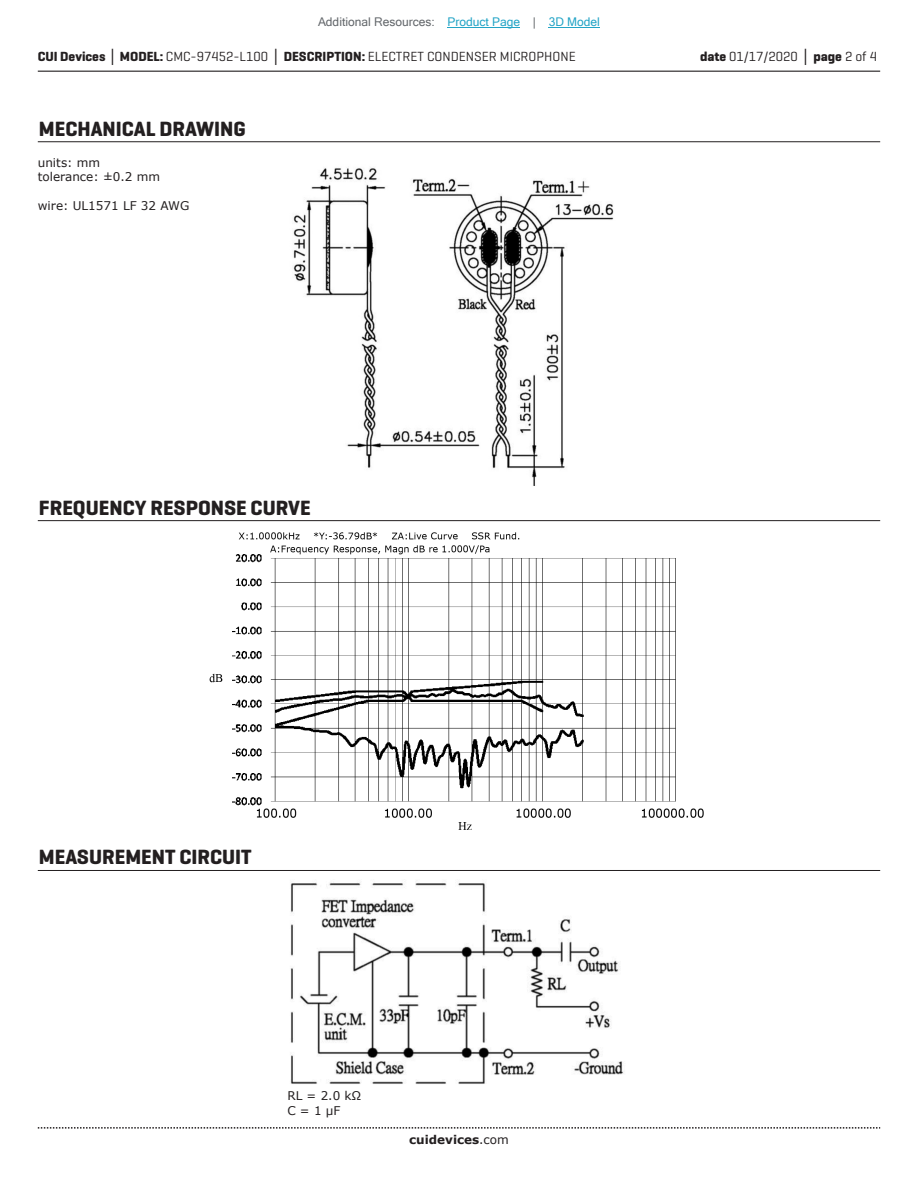
<style>
.page{position:relative;width:918px;height:1188px;background:#fff}
.page>*{position:absolute;margin:0;border:0;box-sizing:border-box;transform-origin:0 0}
.t1{font:700 21px "Geogrotesque";color:#231f20}
.t2{font:13.5px "Geogrotesque";color:#231f20}
.t3{font:12px/14.4px "Verdana";color:#231f20}
.t4{font:12px "Microsoft Sans Serif";color:#63676b}
.t5{font:700 12px "Verdana";color:#231f20}
.s1{color:#23a4c6}
.s2{font-weight:700}
.s3{font-family:"Verdana";font-weight:700}
.s4{font-weight:400}
</style>
<div class="page">
<hr style="left:38px;top:71px;width:842px;height:1px;background:#231f20">
<svg style="left:38px;top:1127px;width:842px;height:2px"></svg>
<hr style="left:38px;top:141px;width:842px;height:1px;background:#231f20">
<img style="left:293px;top:168px;width:321px;height:318px">
<hr style="left:38px;top:520px;width:842px;height:1px;background:#231f20">
<hr style="left:38px;top:870px;width:842px;height:1px;background:#231f20">
<img style="left:209px;top:532px;width:495px;height:298px">
<img style="left:290px;top:882px;width:334px;height:202px">
<hr style="left:448px;top:27px;width:72px;height:1px;background:#23a4c6">
<hr style="left:549px;top:27px;width:51px;height:1px;background:#23a4c6">
<p class="t4" style="left:318px;top:15px;width:283px">Additional Resources: <span class="s1">Product Page</span> | <span class="s1">3D Model</span></p>
<p class="t2" style="left:38px;top:48px;width:539px"><span class="s2">CUI Devices</span> <span class="s3">│</span> <span class="s2">MODEL:</span> CMC-97452-L100 <span class="s3">│</span> <span class="s2">DESCRIPTION:</span> ELECTRET CONDENSER MICROPHONE</p>
<h1 class="t1" style="left:39px;top:116px;width:208px">MECHANICAL DRAWING</h1>
<p class="t3" style="left:38px;top:155px;width:124px">units: mm tolerance: ±0.2 mm</p>
<p class="t3" style="left:38px;top:198px;width:153px">wire: UL1571 LF 32 AWG</p>
<p class="t2" style="left:700px;top:48px;width:179px"><span class="s2">date</span> 01/17/2020 <span class="s3">│</span> <span class="s2">page</span> 2 of 4</p>
<h1 class="t1" style="left:39px;top:494px;width:273px">FREQUENCY RESPONSE CURVE</h1>
<h1 class="t1" style="left:39px;top:844px;width:214px">MEASUREMENT CIRCUIT</h1>
<p class="t3" style="left:287px;top:1089px;width:76px">RL = 2.0 kΩ<br>C = 1 µF</p>
<p class="t5" style="left:409px;top:1131px;width:101px">cuidevices<span class="s4">.com</span></p>
</div>
